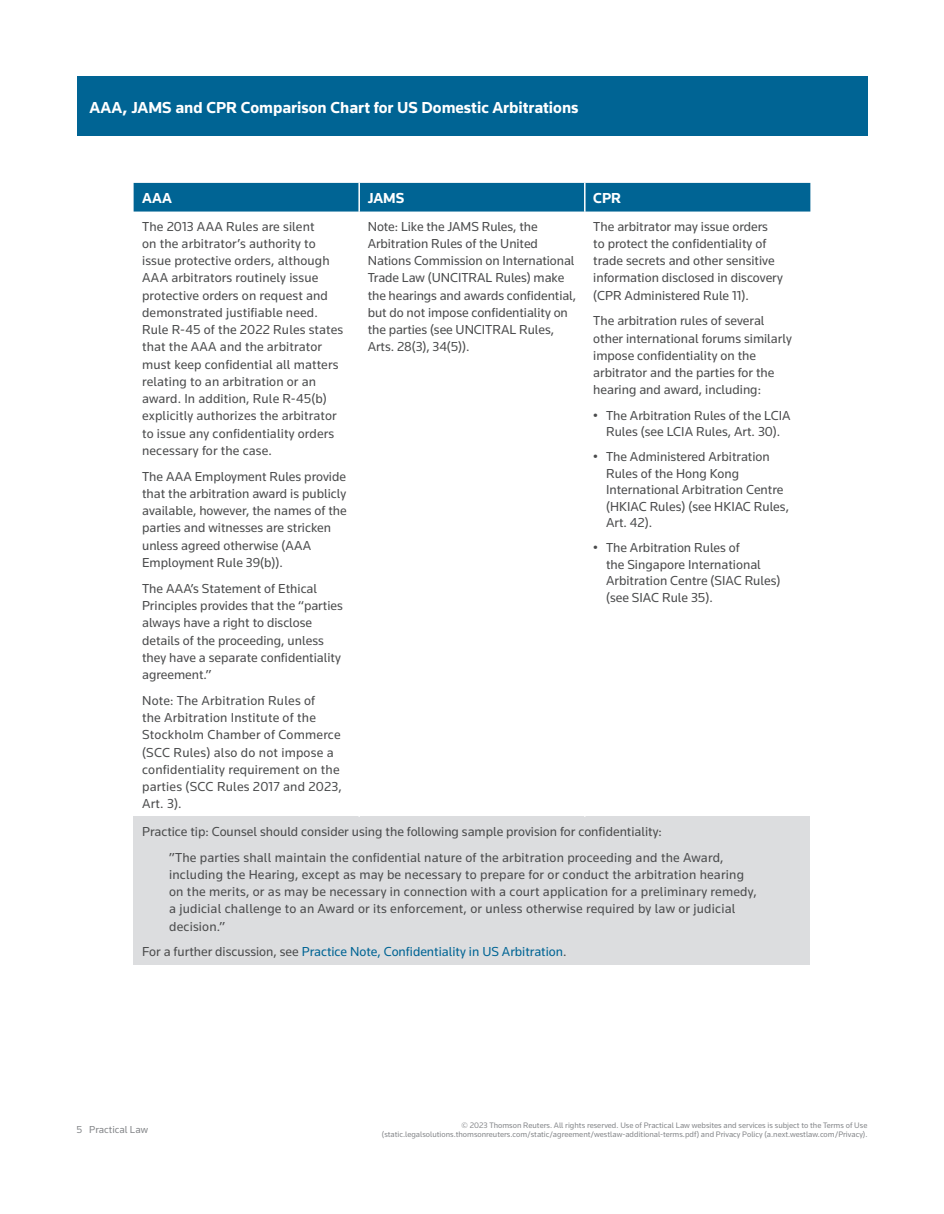
<style>
.page{position:relative;width:944px;height:1214px;background:#fff}
.page>*{position:absolute;margin:0;border:0;box-sizing:border-box;transform-origin:0 0}
.t1{font:700 16.5px "Knowledge";color:#fff}
.t2{font:700 15px "Knowledge";color:#fff}
.t3{font:13.5px/17.2px "Knowledge";color:#4b4c4d}
.t4{font:13.5px "Knowledge";color:#006494}
.t5{font:10.5px "Knowledge";color:#86888b}
.t6{font:8.25px/9.8px "Knowledge";color:#86888b;text-align:right}
.s1{color:#4b4c4d}
</style>
<div class="page">
<div style="left:77px;top:77px;width:790px;height:59px;background:#006494"></div>
<div style="left:134px;top:816px;width:676px;height:148px;background:#dcdddf"></div>
<div style="left:134px;top:183px;width:676px;height:28px;background:#006494"></div>
<p class="t1" style="left:89px;top:97px;width:490px">AAA, JAMS and CPR Comparison Chart for US Domestic Arbitrations</p>
<p class="t2" style="left:142px;top:189px;width:31px">AAA</p>
<p class="t2" style="left:368px;top:189px;width:38px">JAMS</p>
<p class="t2" style="left:593px;top:189px;width:29px">CPR</p>
<p class="t3" style="left:142px;top:217px;width:203px">The 2013 AAA Rules are silent<br>on the arbitrator’s authority to issue protective orders, although<br>AAA arbitrators routinely issue protective orders on request and demonstrated justifiable need.<br>Rule R-45 of the 2022 Rules states that the AAA and the arbitrator must keep confidential all matters relating to an arbitration or an award. In addition, Rule R-45(b) explicitly authorizes the arbitrator to issue any confidentiality orders necessary for the case.</p>
<p class="t3" style="left:142px;top:467px;width:206px">The AAA Employment Rules provide that the arbitration award is publicly available, however, the names of the parties and witnesses are stricken unless agreed otherwise (AAA Employment Rule 39(b)).</p>
<p class="t3" style="left:142px;top:579px;width:202px">The AAA’s Statement of Ethical<br>Principles provides that the “parties always have a right to disclose details of the proceeding, unless they have a separate confidentiality agreement.”</p>
<p class="t3" style="left:142px;top:691px;width:201px">Note: The Arbitration Rules of<br>the Arbitration Institute of the<br>Stockholm Chamber of Commerce (SCC Rules) also do not impose a confidentiality requirement on the parties (SCC Rules 2017 and 2023,<br>Art. 3).</p>
<p class="t3" style="left:368px;top:217px;width:210px">Note: Like the JAMS Rules, the<br>Arbitration Rules of the United<br>Nations Commission on International<br>Trade Law (UNCITRAL Rules) make the hearings and awards confidential, but do not impose confidentiality on the parties (see UNCITRAL Rules,<br>Arts. 28(3), 34(5)).</p>
<p class="t3" style="left:593px;top:217px;width:191px">The arbitrator may issue orders<br>to protect the confidentiality of trade secrets and other sensitive information disclosed in discovery (CPR Administered Rule 11).</p>
<p class="t3" style="left:593px;top:312px;width:200px">The arbitration rules of several other international forums similarly impose confidentiality on the arbitrator and the parties for the hearing and award, including:</p>
<p class="t3" style="left:593px;top:406px;width:199px;line-height:16.5px;text-align:center">• The Arbitration Rules of the LCIA<br>Rules (see LCIA Rules, Art. 30).</p>
<p class="t3" style="left:606px;top:448px;width:184px;line-height:16.5px;text-indent:-13px">• The Administered Arbitration<br>Rules of the Hong Kong<br>International Arbitration Centre (HKIAC Rules) (see HKIAC Rules,<br>Art. 42).</p>
<p class="t3" style="left:606px;top:539px;width:176px;line-height:16.5px;text-indent:-13px">• The Arbitration Rules of<br>the Singapore International<br>Arbitration Centre (SIAC Rules) (see SIAC Rule 35).</p>
<p class="t3" style="left:169px;top:818px;width:556px;line-height:25.8px;text-indent:-27px">Practice tip: Counsel should consider using the following sample provision for confidentiality:<br>”The parties shall maintain the confidential nature of the arbitration proceeding and the Award,</p>
<p class="t3" style="left:169px;top:865px;width:589px">including the Hearing, except as may be necessary to prepare for or conduct the arbitration hearing on the merits, or as may be necessary in connection with a court application for a preliminary remedy, a judicial challenge to an Award or its enforcement, or unless otherwise required by law or judicial decision.”</p>
<p class="t4" style="left:142px;top:943px;width:426px"><span class="s1">For a further discussion, see</span> Practice Note, Confidentiality in US Arbitration<span class="s1">.</span></p>
<p class="t5" style="left:77px;top:1123px;width:73px">5 Practical Law</p>
<p class="t6" style="left:382px;top:1119px;width:487px">© 2023 Thomson Reuters. All rights reserved. Use of Practical Law websites and services is subject to the Terms of Use (static.legalsolutions.thomsonreuters.com/static/agreement/westlaw-additional-terms.pdf) and Privacy Policy (a.next.westlaw.com/Privacy).</p>
</div>
